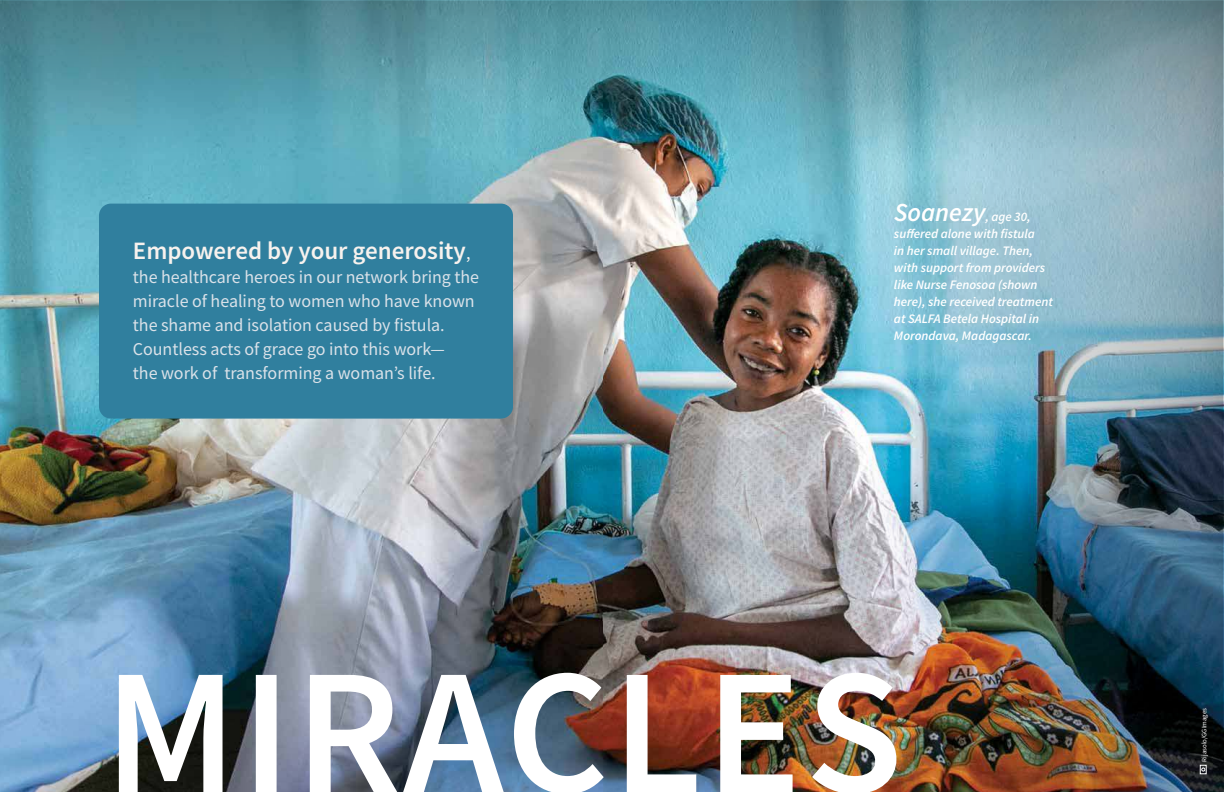
<style>
.page{position:relative;width:1224px;height:792px;background:#fff}
.page>*{position:absolute;margin:0;border:0;box-sizing:border-box;transform-origin:0 0}
.t1{font:italic 600 26px "Source Sans Pro";color:#fff}
.t2{font:600 25px "Source Sans Pro";color:#f7f2ee}
.t3{font:18px/24px "Source Sans Pro";color:#dbe2e9}
.t4{font:italic 600 13px/17px "Source Sans Pro";color:#fff}
.t5{font:6.8px "Source Sans Pro";color:#fff}
.s1{font-weight:400;font-size:18px}
.s2{font-size:13px}
</style>
<div class="page">
<img style="left:0;top:162px;width:603px;height:630px">
<img style="left:0;top:0;width:603px;height:162px">
<img style="left:603px;top:162px;width:243px;height:630px">
<img style="left:846px;top:162px;width:378px;height:630px">
<img style="left:603px;top:0;width:621px;height:162px">
<div style="left:99px;top:204px;width:414px;height:215px;background:#307f9e;border-radius:12px"></div>
<img style="left:119px;top:673px;width:485px;height:119px">
<div style="left:1200px;top:765px;width:6px;height:9px;border:1px solid #fff"></div>
<div style="left:857px;top:167px;width:230px;height:213px;background:#000;opacity:.25"></div>
<img style="left:627px;top:673px;width:269px;height:119px">
<h2 class="t2" style="left:133px;top:241px;width:339px">Empowered by your generosity<span class="s1">,</span></h2>
<p class="t3" style="left:133px;top:267px;width:348px">the healthcare heroes in our network bring the miracle of healing to women who have known the shame and isolation caused by fistula.<br>Countless acts of grace go into this work—<br>the work of transforming a woman’s life.</p>
<h1 class="t1" style="left:894px;top:202px;width:138px">Soanezy<span class="s2">, age 30,</span></h1>
<p class="t4" style="left:894px;top:226px;width:160px">suffered alone with fistula<br>in her small village. Then, with support from providers like Nurse Fenosoa (shown here), she received treatment at SALFA Betela Hospital in<br>Morondava, Madagascar.</p>
<p class="t5" style="left:1201px;top:762px;width:55px;rotate:-90deg">Rijasolo/GGImages</p>
</div>
